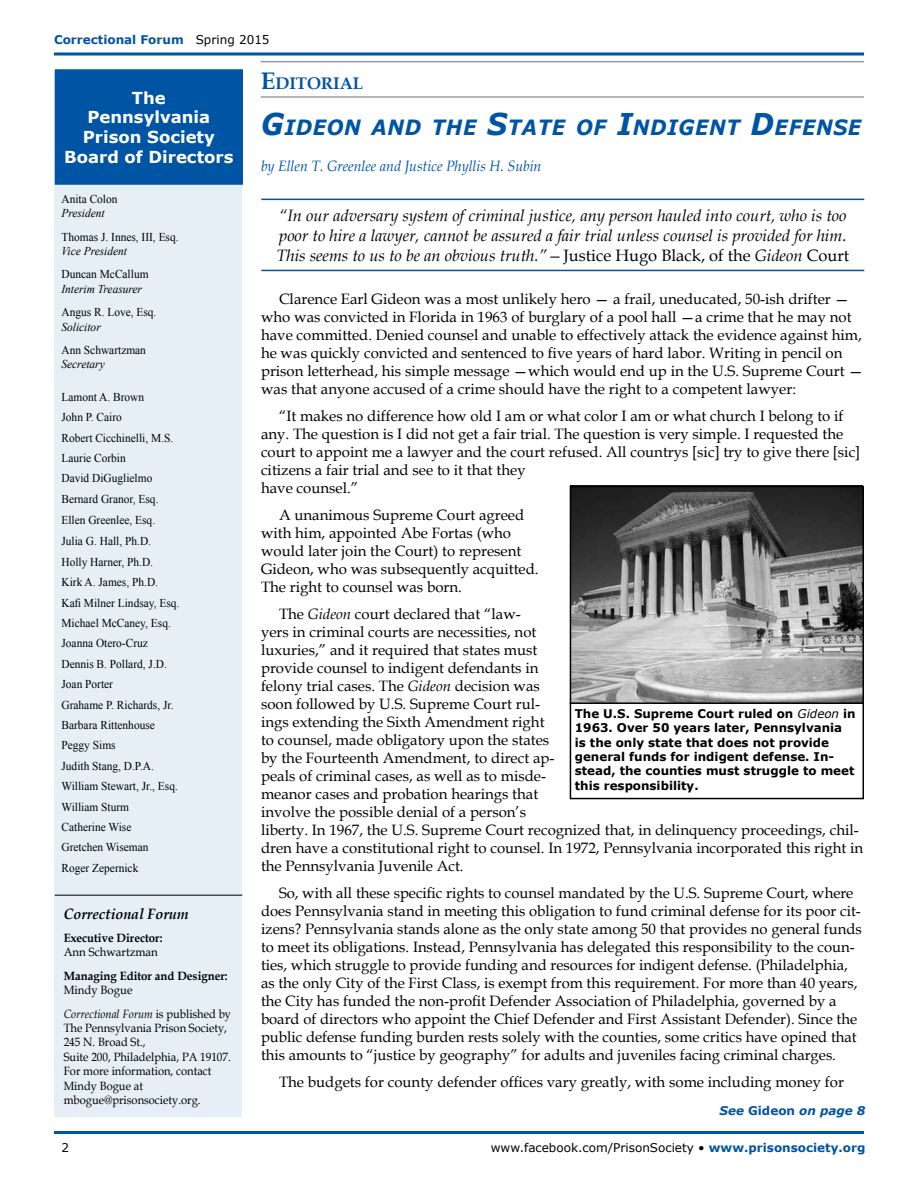
<style>
.page{position:relative;width:918px;height:1188px;background:#fff}
.page>*{position:absolute;margin:0;border:0;box-sizing:border-box;transform-origin:0 0}
.t1{font:italic 700 21px "Verdana";letter-spacing:.03em;color:#0054a4;scale:.94 1}
.t2{font:700 16.8px "Book Antiqua";color:#0054a4}
.t3{font:italic 16.5px/19.8px "Book Antiqua";color:#000}
.t4{font:700 16.5px/19.8px "Verdana";color:#fff;text-align:center}
.t5{font:15px/18px "Book Antiqua";color:#000}
.t6{font:italic 15px "Book Antiqua";color:#0054a4;scale:.94 1}
.t7{font:italic 700 15px "Book Antiqua";color:#000;scale:.95 1}
.t8{font:12px/20.5px "Times New Roman";color:#000;scale:.95 1}
.t9{font:700 12px/14.4px "Verdana";color:#000}
.t10{font:12px/14.4px "Book Antiqua";color:#000;scale:.93 1}
.t11{font:italic 12px "Times New Roman";color:#000;scale:.95 1}
.t12{font:12px/23.4px "Book Antiqua";color:#000;scale:.95 1}
.t13{font:12px "Verdana";color:#000}
.t14{font:700 12px "Book Antiqua";color:#000;scale:.95 1}
.t15{font:700 12px "Verdana";color:#0054a4}
.t16{font:italic 700 12px "Verdana";color:#0054a4}
.s1{font-weight:400;color:#000}
.s2{font-style:italic}
.s3{font-size:24px}
.s4{font-size:30px}
.s5{font-style:normal}
.s6{font-weight:400;font-style:italic}
.s7{font-weight:700;color:#0054a4}
</style>
<div class="page">
<svg style="left:54px;top:52px;width:810px;height:4px;background:#3f7eba"></svg>
<hr style="left:54px;top:1131px;width:810px;height:3px;background:#0054a4">
<div style="left:55px;top:72px;width:187px;height:1045px;background:#e6eef6"></div>
<div style="left:56px;top:70px;width:186px;height:114px;background:#0054a4"></div>
<div style="left:55px;top:69px;width:188px;height:116px;border:2px solid #0054a4"></div>
<hr style="left:55px;top:895px;width:187px;height:1px;background:#000">
<hr style="left:261px;top:61px;width:603px;height:1px;background:#6d6e71">
<hr style="left:261px;top:97px;width:603px;height:1px;background:#6d6e71">
<hr style="left:261px;top:199px;width:603px;height:1px;background:#0054a4">
<hr style="left:261px;top:270px;width:603px;height:1px;background:#0054a4">
<img style="left:573px;top:489px;width:288px;height:213px">
<div style="left:570px;top:486px;width:294px;height:313px;border:2px solid #000"></div>
<hr style="left:570px;top:702px;width:293px;height:2px;background:#000">
<p class="t15" style="left:54px;top:31px;width:217px">Correctional Forum <span class="s1">Spring 2015</span></p>
<p class="t4" style="left:64px;top:87px;width:171px">The<br>Pennsylvania<br>Prison Society<br>Board of Directors</p>
<p class="t8" style="left:62px;top:188px;width:61px">Anita Colon</p>
<p class="t11" style="left:62px;top:205px;width:47px">President</p>
<p class="t8" style="left:62px;top:226px;width:125px">Thomas J. Innes, III, Esq.</p>
<p class="t11" style="left:62px;top:243px;width:70px">Vice President</p>
<p class="t8" style="left:62px;top:264px;width:93px">Duncan McCallum</p>
<p class="t11" style="left:62px;top:281px;width:86px">Interim Treasurer</p>
<p class="t8" style="left:62px;top:302px;width:101px">Angus R. Love, Esq.</p>
<p class="t11" style="left:62px;top:318px;width:43px">Solicitor</p>
<p class="t8" style="left:62px;top:340px;width:90px">Ann Schwartzman</p>
<p class="t11" style="left:62px;top:356px;width:47px">Secretary</p>
<p class="t8" style="left:62px;top:386px;width:126px">Lamont A. Brown<br>John P. Cairo<br>Robert Cicchinelli, M.S.<br>Laurie Corbin<br>David DiGuglielmo<br>Bernard Granor, Esq.<br>Ellen Greenlee, Esq.<br>Julia G. Hall, Ph.D.<br>Holly Harner, Ph.D.<br>Kirk A. James, Ph.D.<br>Kafi Milner Lindsay, Esq.<br>Michael McCaney, Esq.<br>Joanna Otero-Cruz<br>Dennis B. Pollard, J.D.<br>Joan Porter<br>Grahame P. Richards, Jr.<br>Barbara Rittenhouse<br>Peggy Sims<br>Judith Stang, D.P.A.<br>William Stewart, Jr., Esq.<br>William Sturm<br>Catherine Wise<br>Gretchen Wiseman<br>Roger Zepernick</p>
<p class="t7" style="left:64px;top:903px;width:133px">Correctional Forum</p>
<p class="t14" style="left:64px;top:930px;width:105px">Executive Director:</p>
<p class="t12" style="left:64px;top:940px;width:101px">Ann Schwartzman</p>
<p class="t14" style="left:64px;top:968px;width:174px">Managing Editor and Designer:</p>
<p class="t12" style="left:64px;top:978px;width:178px">Mindy Bogue<br><span class="s2">Correctional Forum</span> is published by</p>
<p class="t10" style="left:64px;top:1021px;width:181px">The Pennsylvania Prison Society,<br>245 N. Broad St.,<br>Suite 200, Philadelphia, PA 19107.<br>For more information, contact<br>Mindy Bogue at mbogue@prisonsociety.org.</p>
<p class="t2" style="left:261px;top:72px;width:104px"><span class="s3">E</span>DITORIAL</p>
<h1 class="t1" style="left:261px;top:112px;width:640px"><span class="s4">G</span>IDEON AND THE <span class="s4">S</span>TATE OF <span class="s4">I</span>NDIGENT <span class="s4">D</span>EFENSE</h1>
<p class="t6" style="left:261px;top:155px;width:300px">by Ellen T. Greenlee and Justice Phyllis H. Subin</p>
<p class="t3" style="left:276px;top:205px;width:574px">“In our adversary system of criminal justice, any person hauled into court, who is too poor to hire a lawyer, cannot be assured a fair trial unless counsel is provided for him.<br>This seems to us to be an obvious truth.”—<span class="s5">Justice Hugo Black, of the</span> Gideon <span class="s5">Court</span></p>
<p class="t5" style="left:261px;top:290px;width:604px;text-indent:18px">Clarence Earl Gideon was a most unlikely hero — a frail, uneducated, 50-ish drifter — who was convicted in Florida in 1963 of burglary of a pool hall —a crime that he may not have committed. Denied counsel and unable to effectively attack the evidence against him, he was quickly convicted and sentenced to five years of hard labor. Writing in pencil on prison letterhead, his simple message —which would end up in the U.S. Supreme Court — was that anyone accused of a crime should have the right to a competent lawyer:</p>
<p class="t5" style="left:261px;top:407px;width:601px;text-indent:18px">“It makes no difference how old I am or what color I am or what church I belong to if any. The question is I did not get a fair trial. The question is very simple. I requested the court to appoint me a lawyer and the court refused. All countrys [sic] try to give there [sic] citizens a fair trial and see to it that they<br>have counsel.”</p>
<p class="t5" style="left:261px;top:506px;width:279px;text-indent:18px">A unanimous Supreme Court agreed with him, appointed Abe Fortas (who would later join the Court) to represent Gideon, who was subsequently acquitted.<br>The right to counsel was born.</p>
<p class="t5" style="left:261px;top:605px;width:604px;text-indent:18px">The <span class="s2">Gideon</span> court declared that “law-<br>yers in criminal courts are necessities, not<br>luxuries,” and it required that states must<br>provide counsel to indigent defendants in<br>felony trial cases. The <span class="s2">Gideon</span> decision was<br>soon followed by U.S. Supreme Court rul-<br>ings extending the Sixth Amendment right<br>to counsel, made obligatory upon the states<br>by the Fourteenth Amendment, to direct ap-<br>peals of criminal cases, as well as to misde-<br>meanor cases and probation hearings that<br>involve the possible denial of a person’s<br>liberty. In 1967, the U.S. Supreme Court recognized that, in delinquency proceedings, chil&shy;dren have a constitutional right to counsel. In 1972, Pennsylvania incorporated this right in the Pennsylvania Juvenile Act.</p>
<p class="t5" style="left:261px;top:884px;width:602px;text-indent:18px">So, with all these specific rights to counsel mandated by the U.S. Supreme Court, where does Pennsylvania stand in meeting this obligation to fund criminal defense for its poor cit&shy;izens? Pennsylvania stands alone as the only state among 50 that provides no general funds to meet its obligations. Instead, Pennsylvania has delegated this responsibility to the coun&shy;ties, which struggle to provide funding and resources for indigent defense. (Philadelphia, as the only City of the First Class, is exempt from this requirement. For more than 40 years, the City has funded the non-profit Defender Association of Philadelphia, governed by a board of directors who appoint the Chief Defender and First Assistant Defender). Since the public defense funding burden rests solely with the counties, some critics have opined that this amounts to “justice by geography” for adults and juveniles facing criminal charges.</p>
<p class="t5" style="left:279px;top:1073px;width:566px">The budgets for county defender offices vary greatly, with some including money for</p>
<p class="t9" style="left:575px;top:706px;width:282px">The U.S. Supreme Court ruled on <span class="s6">Gideon</span> in 1963. Over 50 years later, Pennsylvania is the only state that does not provide general funds for indigent defense. In&shy;stead, the counties must struggle to meet this responsibility.</p>
<p class="t16" style="left:720px;top:1102px;width:147px">See <span class="s5">Gideon</span> on page 8</p>
<p class="t13" style="left:62px;top:1140px;width:9px">2</p>
<p class="t13" style="left:491px;top:1140px;width:376px">www.facebook.com/PrisonSociety • <span class="s7">www.prisonsociety.org</span></p>
</div>
